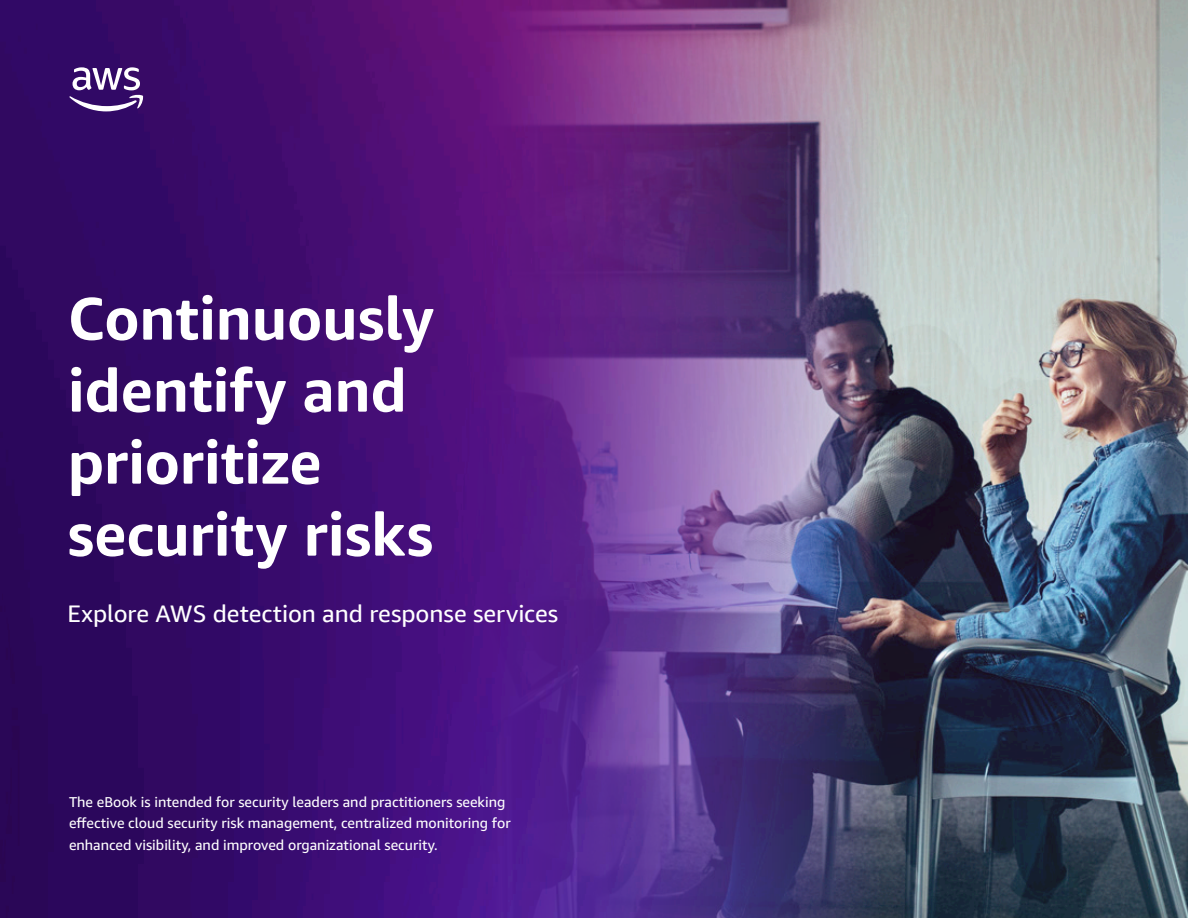
<style>
.page{position:relative;width:1188px;height:918px;background:#fff}
.page>*{position:absolute;margin:0;border:0;box-sizing:border-box;transform-origin:0 0}
.t1{font:700 60px/72px "Amazon Ember Display";letter-spacing:-.01em;color:#fff}
.t2{font:24px "Amazon Ember Display";color:#fff}
.t3{font:14.25px/21.3px "Amazon Ember";color:#fff}
</style>
<div class="page">
<img style="left:0;top:0;width:1188px;height:918px">
<svg style="left:69px;top:67px;width:75px;height:44px"></svg>
<h1 class="t1" style="left:68px;top:283px;width:368px">Continuously identify and prioritize security risks</h1>
<h2 class="t2" style="left:68px;top:598px;width:492px">Explore AWS detection and response services</h2>
<p class="t3" style="left:69px;top:791px;width:443px">The eBook is intended for security leaders and practitioners seeking effective cloud security risk management, centralized monitoring for enhanced visibility, and improved organizational security.</p>
</div>
